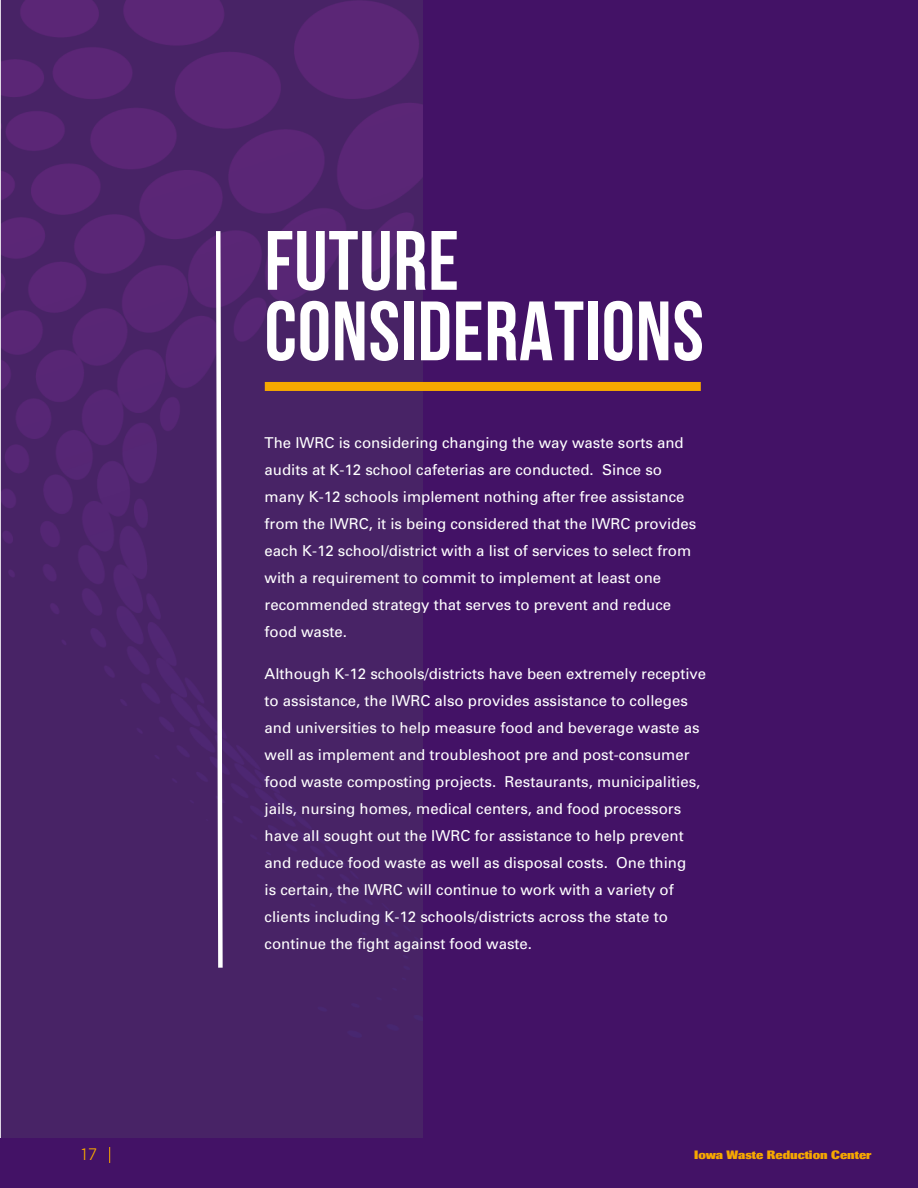
<style>
.page{position:relative;width:918px;height:1188px;background:#fff}
.page>*{position:absolute;margin:0;border:0;box-sizing:border-box;transform-origin:0 0}
.H1_56pt_CAPS{font:84px/70.5px "Bebas Neue";letter-spacing:.01em;color:#fff}
.H2_18pt{font:300 18px "Berthold Imago BQ";color:#f6a800}
.Body_Style{font:15px/27px "Univers";color:#fff}
.t1{font:800 12px "Berthold Imago BQ";color:#f6a800}
</style>
<div class="page">
<div style="left:0;top:1136px;width:918px;height:52px;background:#431266"></div>
<img style="left:0;top:0;width:423px;height:1138px">
<div style="left:423px;top:0;width:495px;height:1138px;background:#431266"></div>
<svg style="left:109px;top:1147px;width:1px;height:16px"></svg>
<div style="left:265px;top:382px;width:436px;height:9px;background:#f6a800"></div>
<svg style="left:214px;top:227px;width:11px;height:745px"></svg>
<p class="H1_56pt_CAPS" style="left:265px;top:225px;width:441px">FUTURE<br>CONSIDERATIONS</p>
<p class="Body_Style" style="left:265px;top:429px;width:433px">The IWRC is considering changing the way waste sorts and audits at K-12 school cafeterias are conducted. Since so many K-12 schools implement nothing after free assistance from the IWRC, it is being considered that the IWRC provides each K-12 school/district with a list of services to select from with a requirement to commit to implement at least one recommended strategy that serves to prevent and reduce food waste.</p>
<p class="Body_Style" style="left:265px;top:660px;width:443px">Although K-12 schools/districts have been extremely receptive to assistance, the IWRC also provides assistance to colleges and universities to help measure food and beverage waste as well as implement and troubleshoot pre and post-consumer food waste composting projects. Restaurants, municipalities, jails, nursing homes, medical centers, and food processors have all sought out the IWRC for assistance to help prevent and reduce food waste as well as disposal costs. One thing<br>is certain, the IWRC will continue to work with a variety of clients including K-12 schools/districts across the state to continue the fight against food waste.</p>
<p class="H2_18pt" style="left:80px;top:1144px;width:19px">17</p>
<p class="t1" style="left:694px;top:1148px;width:179px">Iowa Waste Reduction Center</p>
</div>
